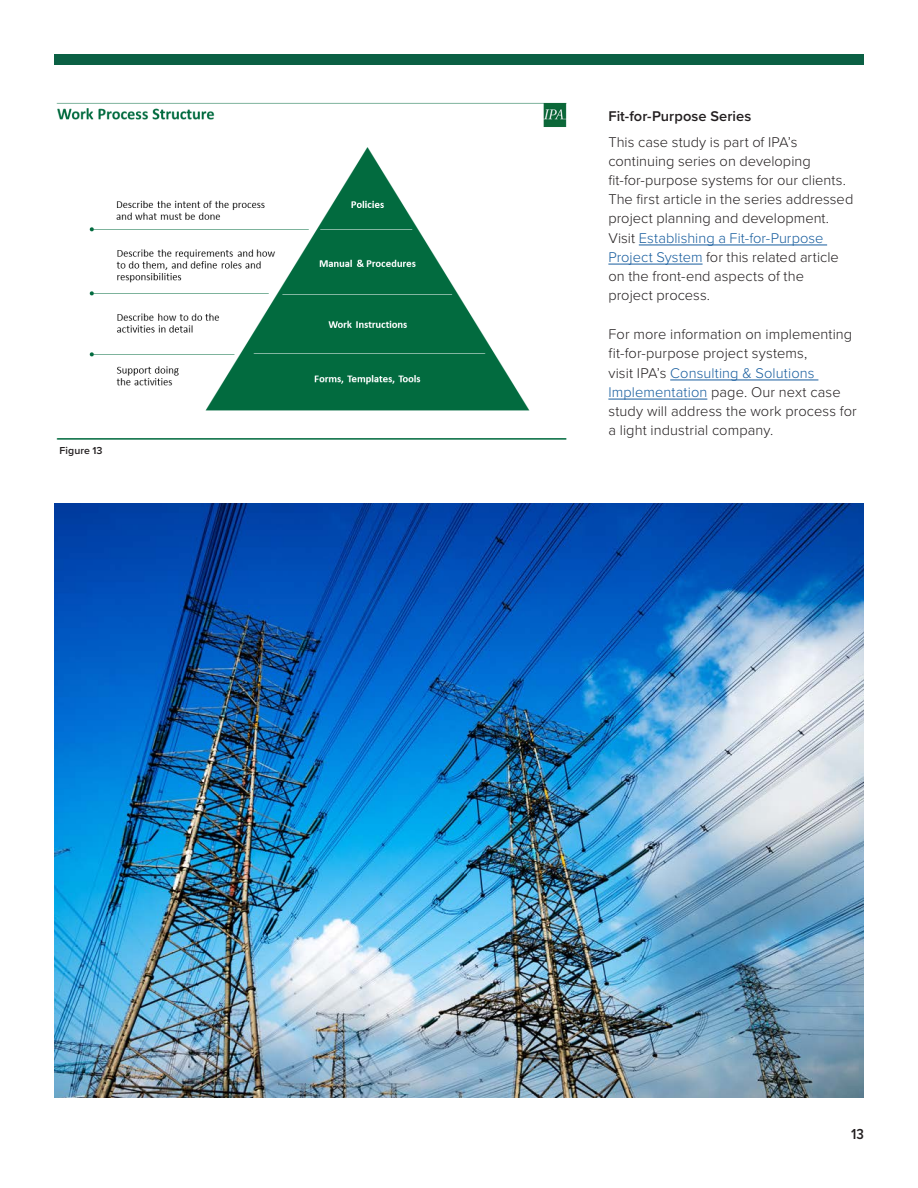
<style>
.page{position:relative;width:918px;height:1188px;background:#fff}
.page>*{position:absolute;margin:0;border:0;box-sizing:border-box;transform-origin:0 0}
.t1{font:600 15px "Proxima Nova Cond";color:#231f20}
._3-body{font:300 14.7px/19.2px "Proxima Nova";color:#231f20}
._2-Sub{font:300 14.7px/19.2px "Proxima Nova";letter-spacing:.01em;color:#231f20}
._2-Sub-2{font:600 14.7px "Proxima Nova";letter-spacing:.005em;color:#231f20}
._3-body-2{font:600 10.5px "Proxima Nova";letter-spacing:.005em;color:#231f20}
.s1{color:#175d9e}
</style>
<div class="page">
<img style="left:54px;top:503px;width:810px;height:594px">
<div style="left:54px;top:54px;width:810px;height:11px;background:#0b6044"></div>
<hr style="left:639px;top:245px;width:188px;height:1px;background:#175d9e">
<hr style="left:608px;top:264px;width:95px;height:1px;background:#175d9e">
<hr style="left:670px;top:380px;width:148px;height:1px;background:#175d9e">
<hr style="left:608px;top:399px;width:99px;height:1px;background:#175d9e">
<img style="left:56px;top:102px;width:511px;height:338px">
<p class="_3-body-2" style="left:60px;top:443px;width:44px">Figure 13</p>
<p class="_2-Sub-2" style="left:608px;top:105px;width:144px">Fit-for-Purpose Series</p>
<p class="_3-body" style="left:608px;top:132px;width:246px">This case study is part of IPA’s continuing series on developing fit-for-purpose systems for our clients.<br>The first article in the series addressed project planning and development.<br>Visit <span class="s1">Establishing a Fit-for-Purpose Project System</span> for this related article on the front-end aspects of the<br>project process.</p>
<p class="_2-Sub" style="left:608px;top:324px;width:250px">For more information on implementing fit-for-purpose project systems,<br>visit IPA’s <span class="s1">Consulting &amp; Solutions Implementation</span> page. Our next case study will address the work process for a light industrial company.</p>
<p class="t1" style="left:851px;top:1123px;width:14px">13</p>
</div>
